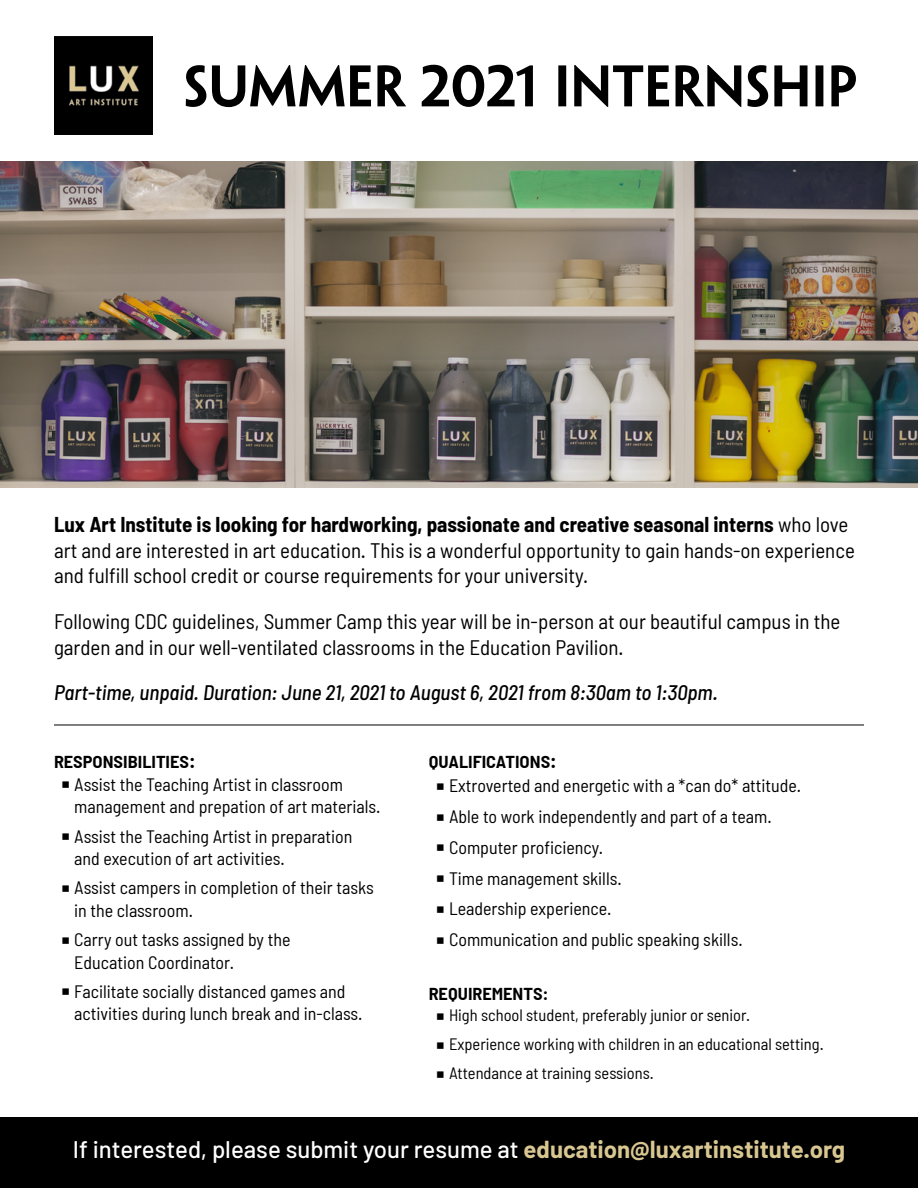
<style>
.page{position:relative;width:918px;height:1188px;background:#fff}
.page>*{position:absolute;margin:0;border:0;box-sizing:border-box;transform-origin:0 0}
.t1{font:600 52.5px "Penumbra Sans Std";color:#000}
.t2{font:500 24px "Barlow";color:#fff}
.t3{font:semi-condensed 21px/25.5px "Barlow";color:#000}
.t4{font:italic 500 semi-condensed 21px "Barlow";color:#000}
.t5{font:600 semi-condensed 21px "Barlow";color:#000}
.t6{font:semi-condensed 18px/22.5px "Barlow";color:#000}
.t7{font:semi-condensed 16.5px "Barlow";color:#000}
.s1{font-weight:700}
.s2{font-family:"Montserrat";font-stretch:normal;font-size:16.5px}
.s3{font-size:18px}
.s4{font-family:"Montserrat";font-stretch:normal}
.s5{font-weight:700;color:#d9c791}
</style>
<div class="page">
<img style="left:54px;top:37px;width:98px;height:98px">
<img style="left:0;top:161px;width:918px;height:326px">
<hr style="left:54px;top:725px;width:810px;height:1px;background:#000">
<div style="left:0;top:1118px;width:918px;height:70px;background:#000"></div>
<h1 class="t1" style="left:184px;top:54px;width:676px">SUMMER 2021 INTERNSHIP</h1>
<p class="t3" style="left:54px;top:511px;width:802px"><span class="s1">Lux Art Institute is looking for hardworking, passionate and creative seasonal interns</span> who love art and are interested in art education. This is a wonderful opportunity to gain hands-on experience and fulfill school credit or course requirements for your university.</p>
<p class="t3" style="left:54px;top:608px;width:788px">Following CDC guidelines, Summer Camp this year will be in-person at our beautiful campus in the garden and in our well-ventilated classrooms in the Education Pavilion.</p>
<p class="t4" style="left:54px;top:680px;width:665px">Part-time, unpaid. Duration: June 21, 2021 to August 6, 2021 from 8:30am to 1:30pm.</p>
<p class="t5" style="left:54px;top:748px;width:143px">RESPONSIBILITIES:</p>
<p class="t6" style="left:74px;top:773px;width:308px;text-indent:-14px"><span class="s2">■</span> Assist the Teaching Artist in classroom management and prepation of art materials.</p>
<p class="t6" style="left:74px;top:824px;width:280px;text-indent:-14px"><span class="s2">■</span> Assist the Teaching Artist in preparation and execution of art activities.</p>
<p class="t6" style="left:74px;top:876px;width:301px;text-indent:-14px"><span class="s2">■</span> Assist campers in completion of their tasks in the classroom.</p>
<p class="t6" style="left:74px;top:928px;width:218px;text-indent:-14px"><span class="s2">■</span> Carry out tasks assigned by the<br>Education Coordinator.</p>
<p class="t6" style="left:74px;top:980px;width:290px;text-indent:-14px"><span class="s2">■</span> Facilitate socially distanced games and activities during lunch break and in-class.</p>
<p class="t5" style="left:429px;top:748px;width:129px">QUALIFICATIONS:</p>
<p class="t6" style="left:436px;top:774px;width:367px"><span class="s2">■</span> Extroverted and energetic with a *can do* attitude.</p>
<p class="t6" style="left:436px;top:805px;width:338px"><span class="s2">■</span> Able to work independently and part of a team.</p>
<p class="t6" style="left:436px;top:836px;width:169px"><span class="s2">■</span> Computer proficiency.</p>
<p class="t6" style="left:436px;top:866px;width:188px"><span class="s2">■</span> Time management skills.</p>
<p class="t6" style="left:436px;top:897px;width:177px"><span class="s2">■</span> Leadership experience.</p>
<p class="t6" style="left:436px;top:928px;width:309px"><span class="s2">■</span> Communication and public speaking skills.</p>
<p class="t5" style="left:429px;top:979px;width:121px">REQUIREMENTS<span class="s3">:</span></p>
<p class="t7" style="left:436px;top:1004px;width:316px"><span class="s4">■</span> High school student, preferably junior or senior.</p>
<p class="t7" style="left:436px;top:1034px;width:390px"><span class="s4">■</span> Experience working with children in an educational setting.</p>
<p class="t7" style="left:436px;top:1063px;width:220px"><span class="s4">■</span> Attendance at training sessions.</p>
<h2 class="t2" style="left:73px;top:1134px;width:774px">If interested, please submit your resume at <span class="s5">education@luxartinstitute.org</span></h2>
</div>
